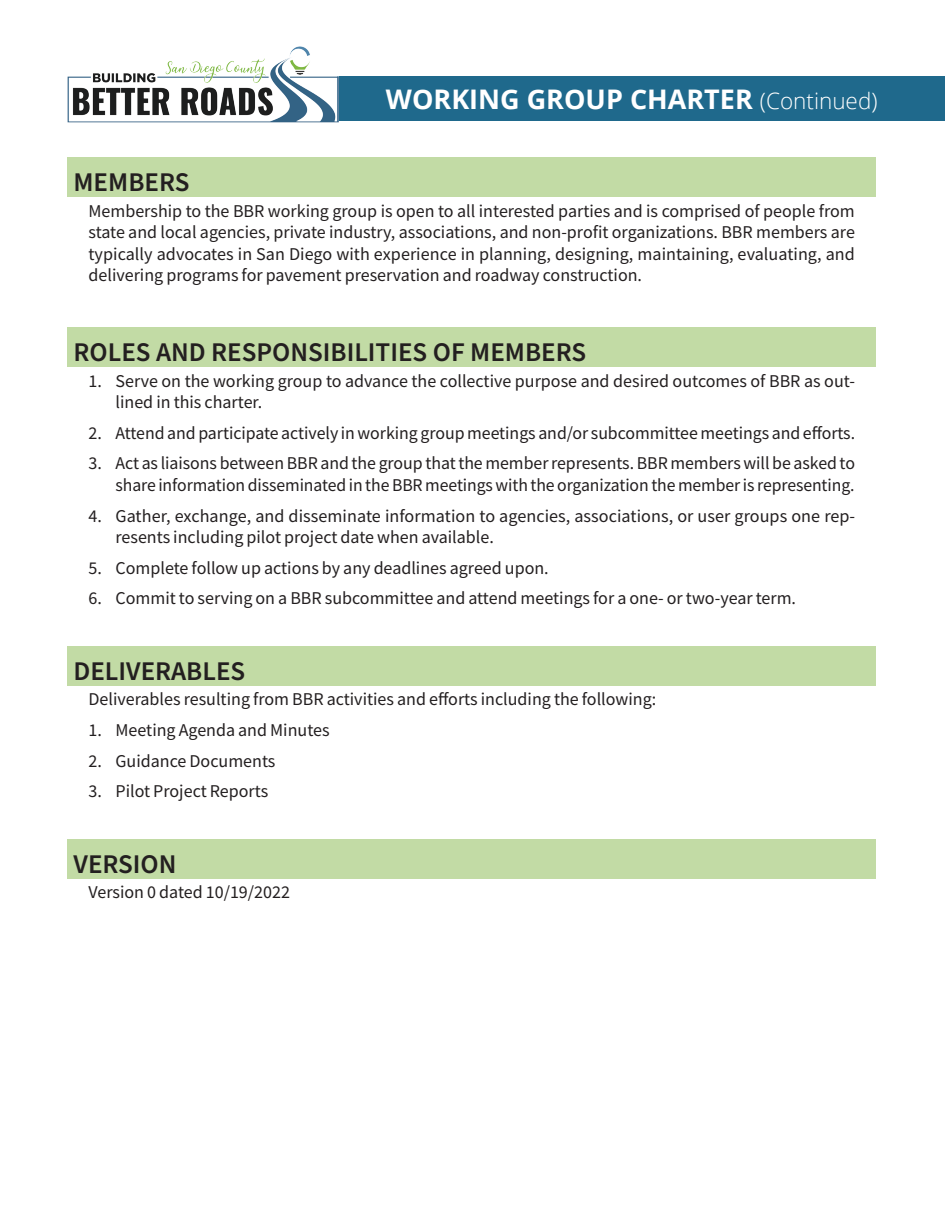
<style>
.page{position:relative;width:945px;height:1215px;background:#fff}
.page>*{position:absolute;margin:0;border:0;box-sizing:border-box;transform-origin:0 0}
.t1{font:600 27px "Source Sans Pro";color:#231f20}
.t2{font:700 27px "Open Sans";color:#fff}
.t3{font:18px/21.6px "Source Sans Pro";color:#231f20}
.s1{font-weight:300;font-size:22.5px}
</style>
<div class="page">
<div style="left:338px;top:76px;width:607px;height:46px;background:#1f698c"></div>
<img style="left:68px;top:46px;width:271px;height:76px">
<div style="left:68px;top:158px;width:808px;height:39px;background:#c2dba5"></div>
<div style="left:68px;top:839px;width:808px;height:40px;background:#c2dba5"></div>
<div style="left:68px;top:646px;width:808px;height:40px;background:#c2dba5"></div>
<div style="left:68px;top:327px;width:808px;height:40px;background:#c2dba5"></div>
<h1 class="t2" style="left:386px;top:80px;width:493px">WORKING GROUP CHARTER <span class="s1">(Continued)</span></h1>
<h1 class="t1" style="left:74px;top:164px;width:117px">MEMBERS</h1>
<p class="t3" style="left:88px;top:200px;width:768px;text-align:justify">Membership to the BBR working group is open to all interested parties and is comprised of people from state and local agencies, private industry, associations, and non-profit organizations. BBR members are typically advocates in San Diego with experience in planning, designing, maintaining, evaluating, and delivering programs for pavement preservation and roadway construction.</p>
<h1 class="t1" style="left:74px;top:334px;width:514px">ROLES AND RESPONSIBILITIES OF MEMBERS</h1>
<p class="t3" style="left:116px;top:370px;width:741px;text-indent:-27px">1. Serve on the working group to advance the collective purpose and desired outcomes of BBR as out&shy;lined in this charter.</p>
<p class="t3" style="left:88px;top:422px;width:768px">2. Attend and participate actively in working group meetings and/or subcommittee meetings and efforts.</p>
<p class="t3" style="left:88px;top:452px;width:768px;text-align:right">3. Act as liaisons between BBR and the group that the member represents. BBR members will be asked to share information disseminated in the BBR meetings with the organization the member is representing.</p>
<p class="t3" style="left:116px;top:505px;width:741px;text-indent:-27px">4. Gather, exchange, and disseminate information to agencies, associations, or user groups one rep&shy;resents including pilot project date when available.</p>
<p class="t3" style="left:88px;top:557px;width:462px">5. Complete follow up actions by any deadlines agreed upon.</p>
<p class="t3" style="left:88px;top:587px;width:709px">6. Commit to serving on a BBR subcommittee and attend meetings for a one- or two-year term.</p>
<h1 class="t1" style="left:74px;top:653px;width:173px">DELIVERABLES</h1>
<p class="t3" style="left:88px;top:689px;width:569px">Deliverables resulting from BBR activities and efforts including the following:</p>
<p class="t3" style="left:88px;top:719px;width:243px">1. Meeting Agenda and Minutes</p>
<p class="t3" style="left:88px;top:750px;width:189px">2. Guidance Documents</p>
<p class="t3" style="left:88px;top:780px;width:181px">3. Pilot Project Reports</p>
<h1 class="t1" style="left:74px;top:846px;width:105px">VERSION</h1>
<p class="t3" style="left:88px;top:882px;width:203px">Version 0 dated 10/19/2022</p>
</div>
